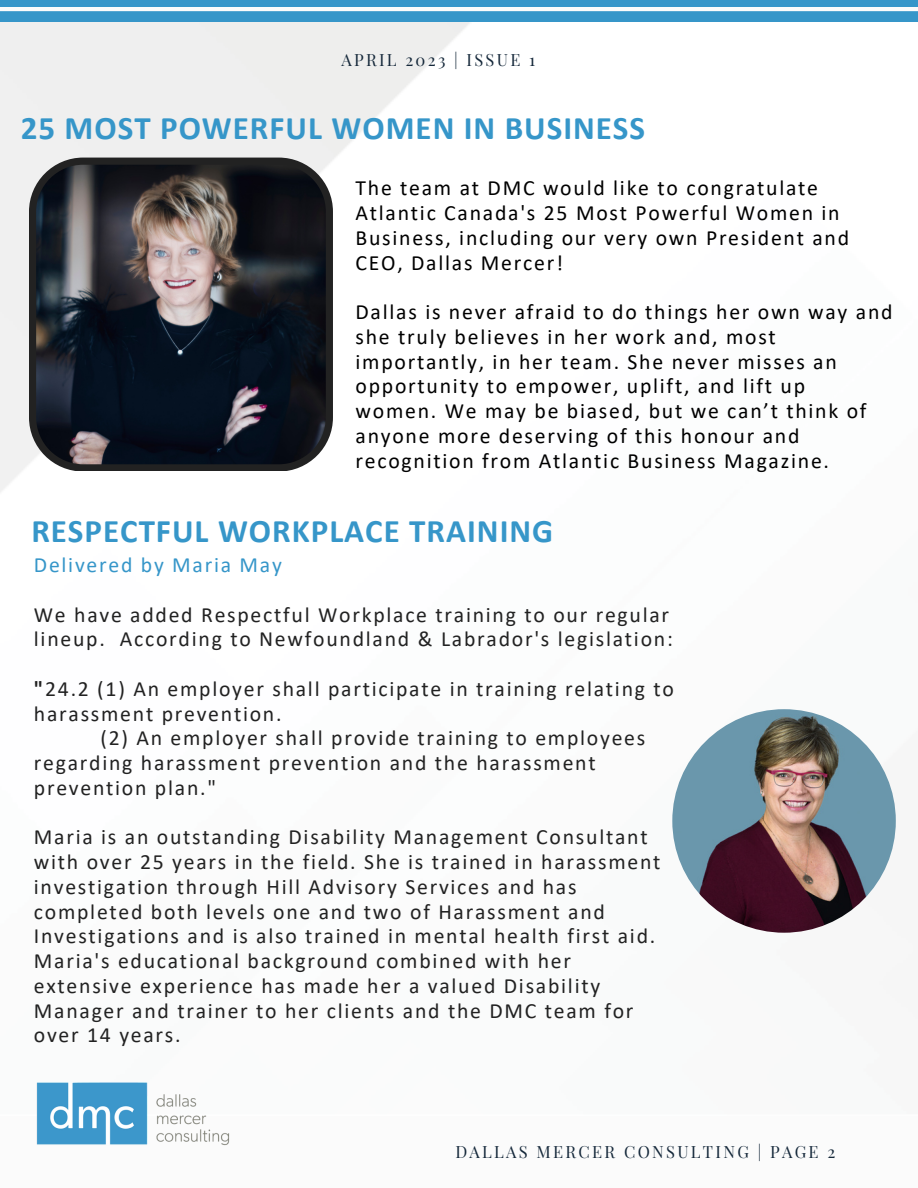
<style>
.page{position:relative;width:918px;height:1188px;background:#fbfbfb}
.page>*{position:absolute;margin:0;border:0;box-sizing:border-box;transform-origin:0 0}
.t1{font:700 33px "Calibri";letter-spacing:.03em;color:#3696c9}
.t2{font:21.75px/24.8px "Calibri";letter-spacing:.08em;color:#222}
.t3{font:21.75px/24.8px "Calibri";letter-spacing:.08em;color:#000}
.t4{font:21.75px "Calibri";letter-spacing:.08em;color:#3696c9}
.t5{font:16.5px "Playfair Display";letter-spacing:.14em;color:#15283a}
.s1{font-weight:700}
</style>
<div class="page">
<svg style="left:0;top:11px;width:918px;height:11px;background:#3997c9"></svg>
<div style="left:0;top:0;width:918px;height:7px;background:#3696c9"></div>
<img style="left:36px;top:1082px;width:194px;height:64px">
<svg style="left:29px;top:158px;width:304px;height:313px;background:#313339"></svg>
<img style="left:672px;top:709px;width:224px;height:224px;border-radius:50%">
<p class="t5" style="left:341px;top:48px;width:195px">APRIL 2023 | ISSUE 1</p>
<p class="t1" style="left:21px;top:115px;width:626px">25 MOST POWERFUL WOMEN IN BUSINESS</p>
<p class="t3" style="left:356px;top:177px;width:495px">The team at DMC would like to congratulate Atlantic Canada's 25 Most Powerful Women in Business, including our very own President and CEO, Dallas Mercer!</p>
<p class="t3" style="left:356px;top:301px;width:539px">Dallas is never afraid to do things her own way and she truly believes in her work and, most importantly, in her team. She never misses an opportunity to empower, uplift, and lift up<br>women. We may be biased, but we can’t think of anyone more deserving of this honour and recognition from Atlantic Business Magazine.</p>
<p class="t1" style="left:31px;top:517px;width:523px">RESPECTFUL WORKPLACE TRAINING</p>
<p class="t4" style="left:34px;top:556px;width:250px">Delivered by Maria May</p>
<p class="t2" style="left:34px;top:604px;width:640px">We have added Respectful Workplace training to our regular lineup. According to Newfoundland &amp; Labrador's legislation:</p>
<p class="t2" style="left:34px;top:678px;width:642px"><span class="s1">"</span>24.2 (1) An employer shall participate in training relating to harassment prevention.</p>
<p class="t2" style="left:34px;top:728px;width:613px;text-indent:67px">(2) An employer shall provide training to employees regarding harassment prevention and the harassment prevention plan."</p>
<p class="t2" style="left:34px;top:827px;width:628px">Maria is an outstanding Disability Management Consultant with over 25 years in the field. She is trained in harassment investigation through Hill Advisory Services and has completed both levels one and two of Harassment and Investigations and is also trained in mental health first aid.<br>Maria's educational background combined with her extensive experience has made her a valued Disability Manager and trainer to her clients and the DMC team for over 14 years.</p>
<p class="t5" style="left:455px;top:1140px;width:381px">DALLAS MERCER CONSULTING | PAGE 2</p>
</div>
